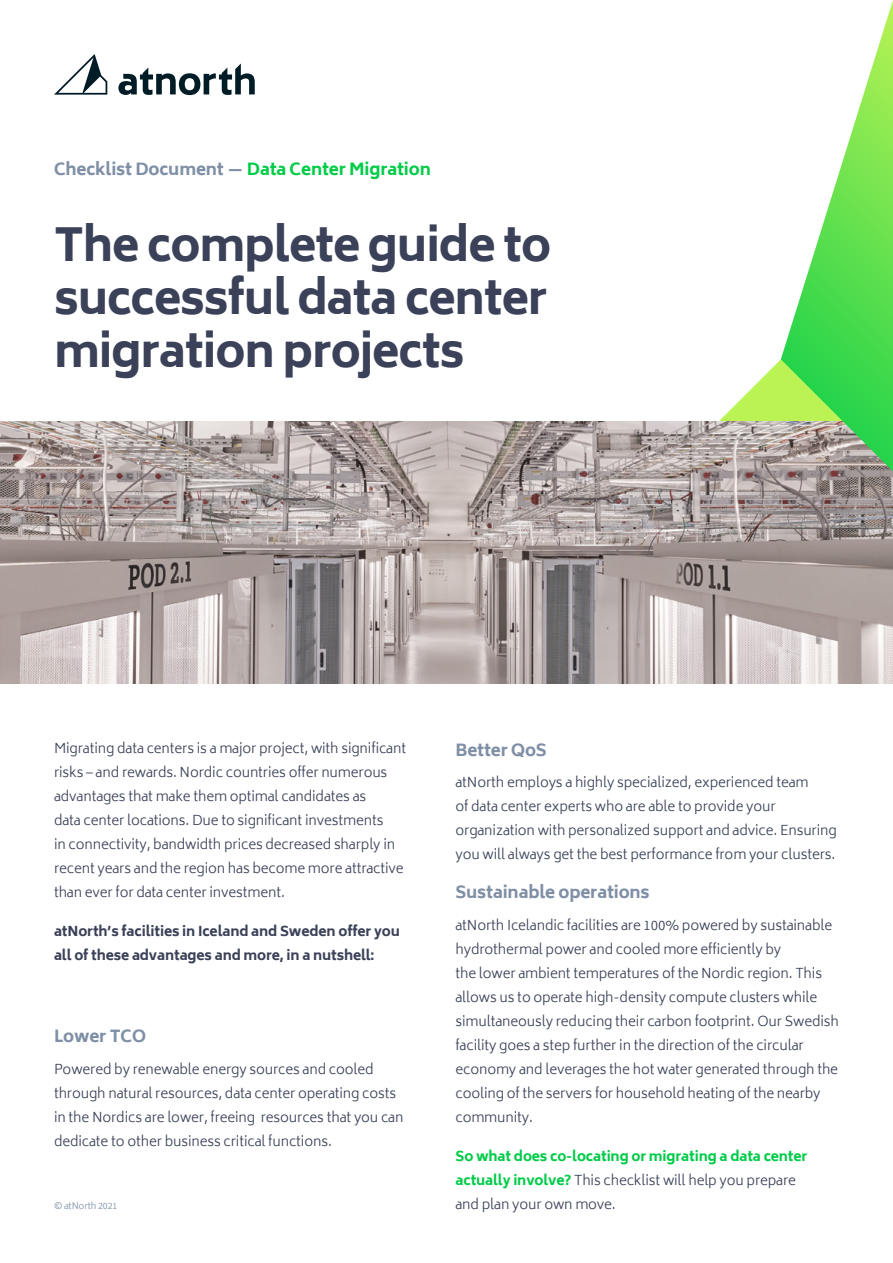
<style>
.page{position:relative;width:893px;height:1263px;background:#fff}
.page>*{position:absolute;margin:0;border:0;box-sizing:border-box;transform-origin:0 0}
.t1{font:800 45px/52.5px "Biryani";letter-spacing:-.025em;color:#3a4158;text-align:justify}
.t2{font:800 16.5px "Biryani";letter-spacing:-.01em;color:#7f8fa6}
.t3{font:800 16.5px "Biryani";letter-spacing:-.01em;color:#00cc48}
.t4{font:300 13.5px/24px "Biryani";letter-spacing:-.01em;color:#3a4158}
.t5{font:800 13.5px/24px "Biryani";letter-spacing:-.01em;color:#00cc48}
.t6{font:800 13.5px/24px "Biryani";letter-spacing:-.01em;color:#3a4158}
.t7{font:300 9px "Biryani";letter-spacing:-.015em;color:#7f8fa6}
.s1{color:#7f8fa6}
.s2{font-weight:300;color:#3a4158}
</style>
<div class="page">
<svg style="left:719px;top:359px;width:62px;height:62px"></svg>
<img style="left:0;top:421px;width:893px;height:263px">
<svg style="left:781px;top:0;width:112px;height:471px"></svg>
<svg style="left:54px;top:54px;width:53px;height:41px"></svg>
<svg style="left:118px;top:64px;width:137px;height:31px"></svg>
<p class="t3" style="left:54px;top:160px;width:378px"><span class="s1">Checklist Document —</span> Data Center Migration</p>
<h1 class="t1" style="left:54px;top:220px;width:499px">The complete guide to successful data center migration projects</h1>
<p class="t4" style="left:54px;top:736px;width:354px">Migrating data centers is a major project, with significant risks – and rewards. Nordic countries offer numerous advantages that make them optimal candidates as<br>data center locations. Due to significant investments<br>in connectivity, bandwidth prices decreased sharply in recent years and the region has become more attractive than ever for data center investment.</p>
<p class="t6" style="left:54px;top:919px;width:348px">atNorth’s facilities in Iceland and Sweden offer you all of these advantages and more, in a nutshell:</p>
<p class="t2" style="left:54px;top:1027px;width:94px">Lower TCO</p>
<p class="t4" style="left:54px;top:1057px;width:351px">Powered by renewable energy sources and cooled through natural resources, data center operating costs in the Nordics are lower, freeing resources that you can dedicate to other business critical functions.</p>
<p class="t7" style="left:54px;top:1200px;width:65px">© atNorth 2021</p>
<p class="t2" style="left:455px;top:740px;width:93px">Better QoS</p>
<p class="t4" style="left:455px;top:771px;width:383px">atNorth employs a highly specialized, experienced team<br>of data center experts who are able to provide your organization with personalized support and advice. Ensuring you will always get the best performance from your clusters.</p>
<p class="t2" style="left:455px;top:883px;width:196px">Sustainable operations</p>
<p class="t4" style="left:455px;top:913px;width:385px">atNorth Icelandic facilities are 100% powered by sustainable hydrothermal power and cooled more efficiently by<br>the lower ambient temperatures of the Nordic region. This allows us to operate high-density compute clusters while simultaneously reducing their carbon footprint. Our Swedish facility goes a step further in the direction of the circular economy and leverages the hot water generated through the cooling of the servers for household heating of the nearby community.</p>
<p class="t5" style="left:455px;top:1144px;width:353px">So what does co-locating or migrating a data center actually involve? <span class="s2">This checklist will help you prepare and plan your own move.</span></p>
</div>
